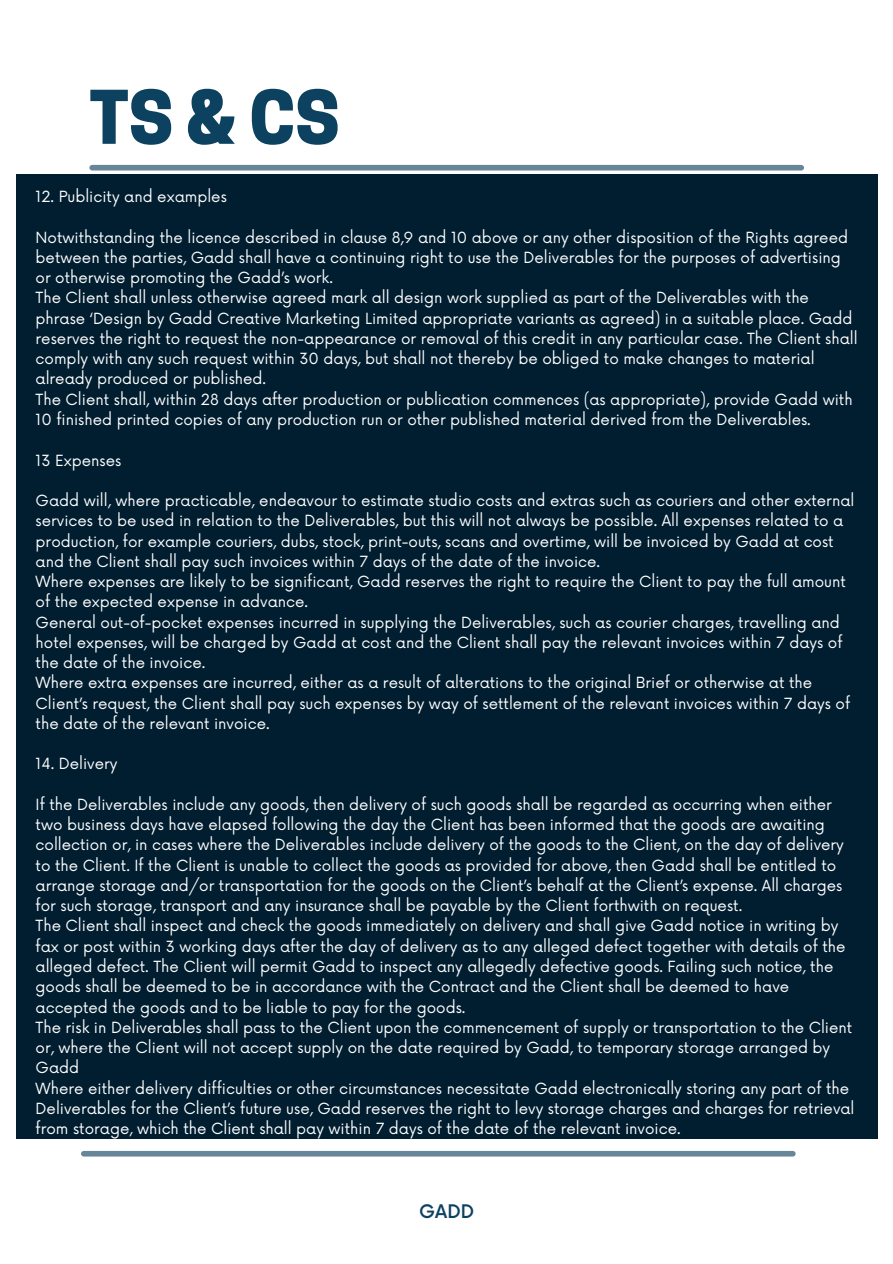
<style>
.page{position:relative;width:893px;height:1264px;background:#fff}
.page>*{position:absolute;margin:0;border:0;box-sizing:border-box;transform-origin:0 0}
.t1{font:800 69.3px "Cooper Hewitt";color:#0c4160}
.t2{font:500 18.3px "Now";color:#0c4160}
.t3{font:15px/20.2px "Now";color:#fff}
</style>
<div class="page">
<div style="left:92px;top:165px;width:709px;height:5px;background:#68869a"></div>
<div style="left:84px;top:1150px;width:708px;height:6px;background:#68869a"></div>
<div style="left:16px;top:174px;width:861px;height:965px;background:#011e31"></div>
<p class="t1" style="left:89px;top:92px;width:252px">TS&amp;CS</p>
<p class="t3" style="left:36px;top:187px;width:193px">12. Publicity and examples</p>
<p class="t3" style="left:36px;top:228px;width:814px">Notwithstanding the licence described in clause 8,9 and 10 above or any other disposition of the Rights agreed between the parties, Gadd shall have a continuing right to use the Deliverables for the purposes of advertising or otherwise promoting the Gadd’s work.</p>
<p class="t3" style="left:36px;top:289px;width:823px">The Client shall unless otherwise agreed mark all design work supplied as part of the Deliverables with the phrase ‘Design by Gadd Creative Marketing Limited appropriate variants as agreed) in a suitable place. Gadd reserves the right to request the non-appearance or removal of this credit in any particular case. The Client shall comply with any such request within 30 days, but shall not thereby be obliged to make changes to material already produced or published.</p>
<p class="t3" style="left:36px;top:390px;width:818px">The Client shall, within 28 days after production or publication commences (as appropriate), provide Gadd with<br>10 finished printed copies of any production run or other published material derived from the Deliverables.</p>
<p class="t3" style="left:36px;top:451px;width:87px">13 Expenses</p>
<p class="t3" style="left:36px;top:491px;width:820px">Gadd will, where practicable, endeavour to estimate studio costs and extras such as couriers and other external services to be used in relation to the Deliverables, but this will not always be possible. All expenses related to a production, for example couriers, dubs, stock, print-outs, scans and overtime, will be invoiced by Gadd at cost and the Client shall pay such invoices within 7 days of the date of the invoice.</p>
<p class="t3" style="left:36px;top:572px;width:811px">Where expenses are likely to be significant, Gadd reserves the right to require the Client to pay the full amount of the expected expense in advance.</p>
<p class="t3" style="left:36px;top:613px;width:808px">General out-of-pocket expenses incurred in supplying the Deliverables, such as courier charges, travelling and hotel expenses, will be charged by Gadd at cost and the Client shall pay the relevant invoices within 7 days of the date of the invoice.</p>
<p class="t3" style="left:36px;top:673px;width:816px">Where extra expenses are incurred, either as a result of alterations to the original Brief or otherwise at the<br>Client’s request, the Client shall pay such expenses by way of settlement of the relevant invoices within 7 days of the date of the relevant invoice.</p>
<p class="t3" style="left:36px;top:754px;width:83px">14. Delivery</p>
<p class="t3" style="left:36px;top:795px;width:809px">If the Deliverables include any goods, then delivery of such goods shall be regarded as occurring when either two business days have elapsed following the day the Client has been informed that the goods are awaiting collection or, in cases where the Deliverables include delivery of the goods to the Client, on the day of delivery to the Client. If the Client is unable to collect the goods as provided for above, then Gadd shall be entitled to arrange storage and/or transportation for the goods on the Client’s behalf at the Client’s expense. All charges for such storage, transport and any insurance shall be payable by the Client forthwith on request.</p>
<p class="t3" style="left:36px;top:916px;width:811px">The Client shall inspect and check the goods immediately on delivery and shall give Gadd notice in writing by fax or post within 3 working days after the day of delivery as to any alleged defect together with details of the alleged defect. The Client will permit Gadd to inspect any allegedly defective goods. Failing such notice, the goods shall be deemed to be in accordance with the Contract and the Client shall be deemed to have accepted the goods and to be liable to pay for the goods.</p>
<p class="t3" style="left:36px;top:1018px;width:818px">The risk in Deliverables shall pass to the Client upon the commencement of supply or transportation to the Client or, where the Client will not accept supply on the date required by Gadd, to temporary storage arranged by<br>Gadd</p>
<p class="t3" style="left:36px;top:1078px;width:820px">Where either delivery difficulties or other circumstances necessitate Gadd electronically storing any part of the<br>Deliverables for the Client’s future use, Gadd reserves the right to levy storage charges and charges for retrieval from storage, which the Client shall pay within 7 days of the date of the relevant invoice.</p>
<p class="t2" style="left:419px;top:1201px;width:56px">GADD</p>
</div>
